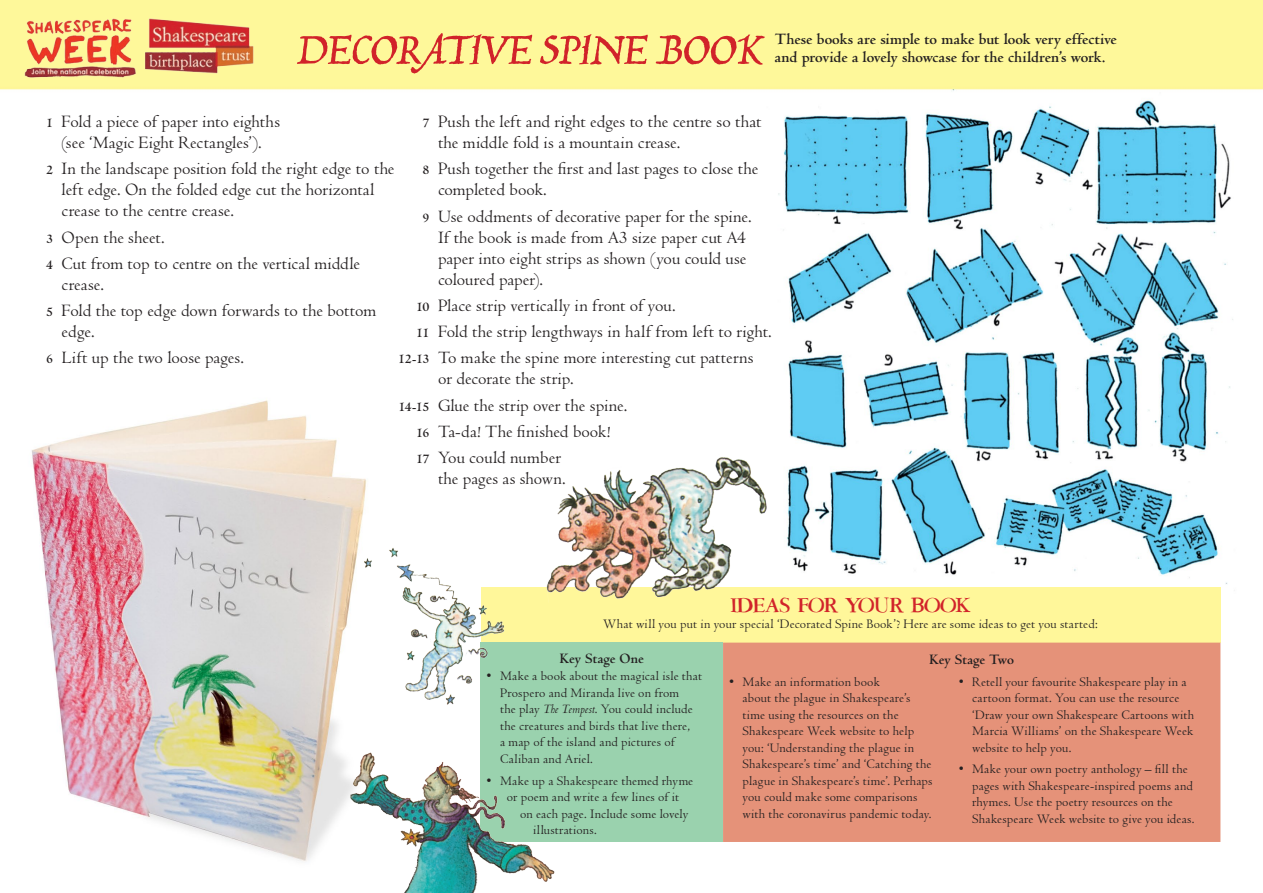
<style>
.page{position:relative;width:1263px;height:893px;background:#fff}
.page>*{position:absolute;margin:0;border:0;box-sizing:border-box;transform-origin:0 0}
.Big_Header{font:79.5px "Ludovico Woodcut";letter-spacing:.005em;color:#d1232a}
.Ideas_Subhead{font:24px "Bob Graham";letter-spacing:-.025em;color:#d1232a}
.Body_Unlisted_List{font:18px/21px "Centaur";color:#231f20}
.Intro{font:700 16.5px/18px "Centaur";letter-spacing:-.005em;color:#231f20}
.Box_Sub-head{font:700 15px "Centaur";color:#231f20}
.Box_Text{font:13.5px/16.5px "Centaur";letter-spacing:.015em;color:#231f20}
.s1{font-weight:700;font-size:13.5px}
.s2{font-style:italic}
</style>
<div class="page">
<img style="left:0;top:0;width:1263px;height:893px">
<img style="left:14px;top:11px;width:248px;height:74px">
<div style="left:481px;top:587px;width:739px;height:56px;background:#fff79a"></div>
<div style="left:481px;top:643px;width:242px;height:199px;background:#9ad2ae"></div>
<div style="left:723px;top:643px;width:497px;height:199px;background:#e59279"></div>
<p class="Big_Header" style="left:298px;top:-10px;width:466px">DECORATIVE SPINE BOOK</p>
<p class="Intro" style="left:775px;top:30px;width:344px">These books are simple to make but look very effective and provide a lovely showcase for the children’s work.</p>
<p class="Body_Unlisted_List" style="left:46px;top:111px;width:236px;text-align:center"><span class="s1">1</span> Fold a piece of paper into eighths (see ‘Magic Eight Rectangles’).</p>
<p class="Body_Unlisted_List" style="left:62px;top:159px;width:334px;text-indent:-16px"><span class="s1">2</span> In the landscape position fold the right edge to the left edge. On the folded edge cut the horizontal crease to the centre crease.</p>
<p class="Body_Unlisted_List" style="left:46px;top:227px;width:120px"><span class="s1">3</span> Open the sheet.</p>
<p class="Body_Unlisted_List" style="left:62px;top:253px;width:300px;text-indent:-16px"><span class="s1">4</span> Cut from top to centre on the vertical middle crease.</p>
<p class="Body_Unlisted_List" style="left:62px;top:300px;width:316px;text-indent:-16px"><span class="s1">5</span> Fold the top edge down forwards to the bottom edge.</p>
<p class="Body_Unlisted_List" style="left:46px;top:348px;width:199px"><span class="s1">6</span> Lift up the two loose pages.</p>
<p class="Body_Unlisted_List" style="left:438px;top:111px;width:325px;text-indent:-16px"><span class="s1">7</span> Push the left and right edges to the centre so that the middle fold is a mountain crease.</p>
<p class="Body_Unlisted_List" style="left:438px;top:159px;width:322px;text-indent:-16px"><span class="s1">8</span> Push together the first and last pages to close the completed book.</p>
<p class="Body_Unlisted_List" style="left:438px;top:206px;width:315px;text-indent:-16px"><span class="s1">9</span> Use oddments of decorative paper for the spine.<br>If the book is made from A3 size paper cut A4 paper into eight strips as shown (you could use coloured paper).</p>
<p class="Body_Unlisted_List" style="left:416px;top:295px;width:261px"><span class="s1">10</span> Place strip vertically in front of you.</p>
<p class="Body_Unlisted_List" style="left:416px;top:321px;width:357px"><span class="s1">11</span> Fold the strip lengthways in half from left to right.</p>
<p class="Body_Unlisted_List" style="left:438px;top:348px;width:317px;text-indent:-40px"><span class="s1">12-13</span> To make the spine more interesting cut patterns or decorate the strip.</p>
<p class="Body_Unlisted_List" style="left:398px;top:395px;width:230px"><span class="s1">14-15</span> Glue the strip over the spine.</p>
<p class="Body_Unlisted_List" style="left:416px;top:421px;width:196px"><span class="s1">16</span> Ta-da! The finished book!</p>
<p class="Body_Unlisted_List" style="left:416px;top:447px;width:151px;text-align:right"><span class="s1">17</span> You could number the pages as shown.</p>
<p class="Ideas_Subhead" style="left:731px;top:590px;width:241px">IDEAS FOR YOUR BOOK</p>
<p class="Box_Text" style="left:603px;top:616px;width:496px">What will you put in your special ‘Decorated Spine Book’? Here are some ideas to get you started:</p>
<p class="Box_Sub-head" style="left:560px;top:650px;width:85px">Key Stage One</p>
<p class="Box_Text" style="left:500px;top:668px;width:203px;text-indent:-14px">• Make a book about the magical isle that Prospero and Miranda live on from<br>the play <span class="s2">The Tempest</span>. You could include the creatures and birds that live there,<br>a map of the island and pictures of Caliban and Ariel.</p>
<p class="Box_Text" style="left:487px;top:772px;width:208px">• Make up a Shakespeare themed rhyme</p>
<p class="Box_Text" style="left:507px;top:789px;width:174px">or poem and write a few lines of it</p>
<p class="Box_Text" style="left:520px;top:805px;width:170px">on each page. Include some lovely</p>
<p class="Box_Text" style="left:533px;top:822px;width:65px">illustrations.</p>
<p class="Box_Sub-head" style="left:929px;top:651px;width:86px">Key Stage Two</p>
<p class="Box_Text" style="left:742px;top:673px;width:192px;text-indent:-14px">• Make an information book<br>about the plague in Shakespeare’s time using the resources on the Shakespeare Week website to help you: ‘Understanding the plague in Shakespeare’s time’ and ‘Catching the plague in Shakespeare’s time’. Perhaps you could make some comparisons with the coronavirus pandemic today.</p>
<p class="Box_Text" style="left:972px;top:673px;width:223px;text-indent:-14px">• Retell your favourite Shakespeare play in a cartoon format. You can use the resource ‘Draw your own Shakespeare Cartoons with Marcia Williams’ on the Shakespeare Week website to help you.</p>
<p class="Box_Text" style="left:972px;top:761px;width:224px;text-indent:-14px">• Make your own poetry anthology – fill the pages with Shakespeare-inspired poems and rhymes. Use the poetry resources on the Shakespeare Week website to give you ideas.</p>
</div>
